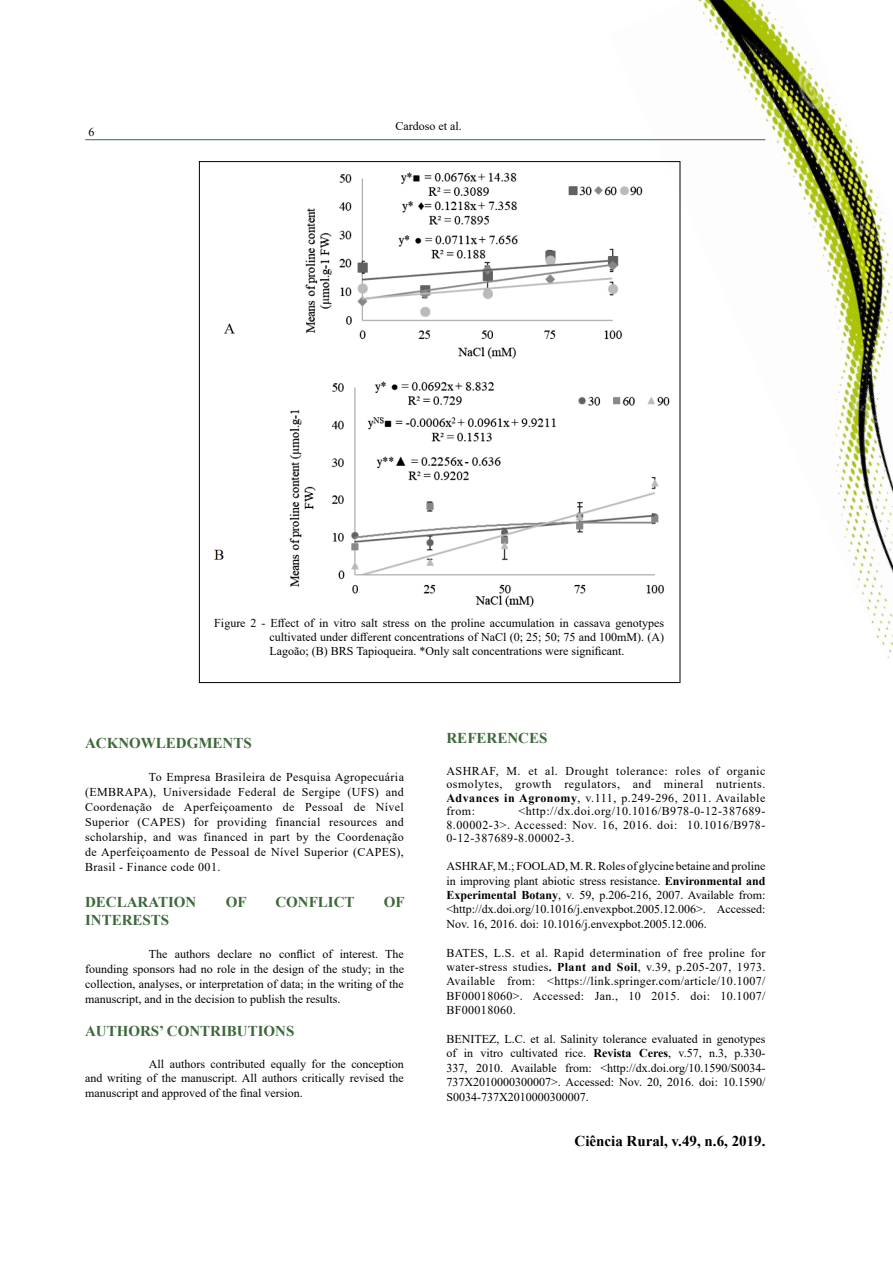
<style>
.page{position:relative;width:893px;height:1263px;background:#fff}
.page>*{position:absolute;margin:0;border:0;box-sizing:border-box;transform-origin:0 0}
.t1{font:700 15px "Times New Roman";color:#3c683a}
.t2{font:700 15px "Times New Roman";color:#000}
.t3{font:12px/14.4px "Times New Roman";color:#000;text-align:justify}
.s1{font-weight:700}
</style>
<div class="page">
<img style="left:608px;top:0;width:285px;height:659px">
<hr style="left:85px;top:139px;width:680px;height:1px;background:#3c683a">
<img style="left:214px;top:173px;width:460px;height:435px">
<p class="t3" style="left:88px;top:124px;width:7px">6</p>
<p class="t3" style="left:395px;top:119px;width:68px">Cardoso et al.</p>
<p class="t3" style="left:270px;top:615px;width:396px;text-indent:-55px">Figure 2 - Effect of in vitro salt stress on the proline accumulation in cassava genotypes cultivated under different concentrations of NaCl (0; 25; 50; 75 and 100mM). (A)<br>Lagoão; (B) BRS Tapioqueira. *Only salt concentrations were significant.</p>
<p class="t1" style="left:85px;top:732px;width:168px">ACKNOWLEDGMENTS</p>
<p class="t3" style="left:85px;top:769px;width:320px;line-height:15px;text-indent:64px">To Empresa Brasileira de Pesquisa Agropecuária (EMBRAPA), Universidade Federal de Sergipe (UFS) and Coordenação de Aperfeiçoamento de Pessoal de Nível Superior (CAPES) for providing financial resources and scholarship, and was financed in part by the Coordenação de Aperfeiçoamento de Pessoal de Nível Superior (CAPES), Brasil - Finance code 001.</p>
<p class="t1" style="left:85px;top:891px;width:113px">DECLARATION</p>
<p class="t1" style="left:226px;top:891px;width:22px">OF</p>
<p class="t1" style="left:275px;top:891px;width:81px">CONFLICT</p>
<p class="t1" style="left:384px;top:891px;width:22px">OF</p>
<p class="t1" style="left:85px;top:909px;width:86px">INTERESTS</p>
<p class="t3" style="left:85px;top:946px;width:320px;line-height:15px;text-indent:64px">The authors declare no conflict of interest. The founding sponsors had no role in the design of the study; in the collection, analyses, or interpretation of data; in the writing of the manuscript, and in the decision to publish the results.</p>
<p class="t1" style="left:85px;top:1020px;width:211px">AUTHORS’ CONTRIBUTIONS</p>
<p class="t3" style="left:85px;top:1056px;width:320px;text-indent:64px">All authors contributed equally for the conception and writing of the manuscript. All authors critically revised the manuscript and approved of the final version.</p>
<p class="t1" style="left:446px;top:727px;width:102px">REFERENCES</p>
<p class="t3" style="left:446px;top:764px;width:320px;line-height:13.5px">ASHRAF, M. et al. Drought tolerance: roles of organic osmolytes, growth regulators, and mineral nutrients.<br><span class="s1">Advances in Agronomy</span>, v.111, p.249-296, 2011. Available from:</p>
<p class="t3" style="left:446px;top:804px;width:320px;line-height:13.5px;text-indent:72px">&lt;http://dx.doi.org/10.1016/B978-0-12-387689- 8.00002-3&gt;. Accessed: Nov. 16, 2016. doi: 10.1016/B978- 0-12-387689-8.00002-3.</p>
<p class="t3" style="left:446px;top:859px;width:320px">ASHRAF, M.; FOOLAD, M. R. Roles of glycine betaine and proline in improving plant abiotic stress resistance. <span class="s1">Environmental and Experimental Botany</span>, v. 59, p.206-216, 2007. Available from: &lt;http://dx.doi.org/10.1016/j.envexpbot.2005.12.006&gt;. Accessed:<br>Nov. 16, 2016. doi: 10.1016/j.envexpbot.2005.12.006.</p>
<p class="t3" style="left:446px;top:945px;width:320px">BATES, L.S. et al. Rapid determination of free proline for water-stress studies<span class="s1">. Plant and Soil</span>, v.39, p.205-207, 1973.<br>Available from: &lt;https://link.springer.com/article/10.1007/ BF00018060&gt;. Accessed: Jan., 10 2015. doi: 10.1007/ BF00018060.</p>
<p class="t3" style="left:446px;top:1031px;width:320px">BENITEZ, L.C. et al. Salinity tolerance evaluated in genotypes of in vitro cultivated rice. <span class="s1">Revista Ceres</span>, v.57, n.3, p.330- 337, 2010. Available from: &lt;http://dx.doi.org/10.1590/S0034- 737X2010000300007&gt;. Accessed: Nov. 20, 2016. doi: 10.1590/ S0034-737X2010000300007.</p>
<p class="t2" style="left:575px;top:1130px;width:192px">Ciência Rural, v.49, n.6, 2019.</p>
</div>
